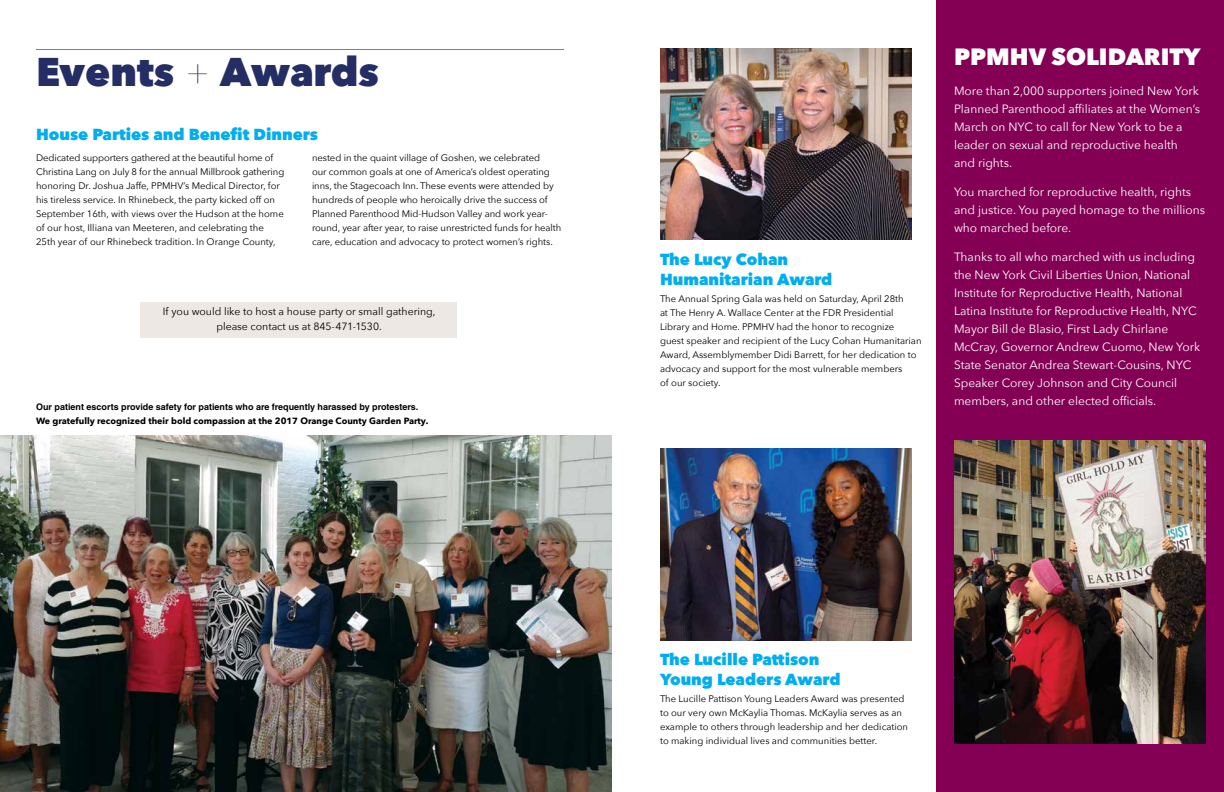
<style>
.page{position:relative;width:1224px;height:792px;background:#fff}
.page>*{position:absolute;margin:0;border:0;box-sizing:border-box;transform-origin:0 0}
.t1{font:800 40px "Avenir Next";letter-spacing:-.005em;color:#252d65}
.t2{font:800 23.5px "Avenir Next";color:#fff}
.t3{font:800 16px/20px "Avenir Next";color:#00aeef}
.t4{font:12px/18px "Avenir Next";color:#fff}
.t5{font:10.5px/15px "Avenir Next";color:#000;text-align:center}
.t6{font:9.5px/14px "Avenir Next";color:#000}
.t7{font:700 9px "Helvetica LT Std";color:#000}
.t8{font:700 9px "Avenir Next";color:#000}
.s1{font-weight:200}
</style>
<div class="page">
<hr style="left:36px;top:49px;width:528px;height:1px;background:#00aeef">
<div style="left:936px;top:0;width:288px;height:792px;background:#840055"></div>
<img style="left:954px;top:440px;width:252px;height:304px">
<img style="left:660px;top:48px;width:252px;height:192px">
<img style="left:660px;top:448px;width:252px;height:192px">
<img style="left:0;top:436px;width:612px;height:356px">
<div style="left:141px;top:302px;width:316px;height:36px;background:#ede8e3"></div>
<h1 class="t1" style="left:36px;top:47px;width:344px">Events <span class="s1">+</span> Awards</h1>
<h2 class="t2" style="left:954px;top:42px;width:248px">PPMHV Solidarity</h2>
<p class="t4" style="left:954px;top:81px;width:248px">More than 2,000 supporters joined New York Planned Parenthood affiliates at the Women’s March on NYC to call for N ew York to be a leader on sexual and reproductive health and rights.</p>
<p class="t4" style="left:954px;top:182px;width:253px">You marched for reproductive health, rights and justice. You payed homage to the millions who marched before.</p>
<p class="t4" style="left:954px;top:247px;width:248px">Thanks to all who marched with us including the New York Civil Liberties Union, National Institute for Reproductive Health, N ational Latina Institute for Reproductive Health, NYC Mayor Bill de Blasio, First Lady Chirlane McCray, Governor Andrew Cuomo, N ew York State Senator Andrea Stewart-Cousins, NYC Speaker Corey Johnson and City Council members, and other elected officials.</p>
<p class="t7" style="left:36px;top:401px;width:384px">Our patient escorts provide safety for patients who are frequently harassed by protesters.</p>
<p class="t8" style="left:36px;top:413px;width:394px">We gratefully recognized their bold compassion at the 2017 Orange County Garden Party.</p>
<h3 class="t3" style="left:36px;top:124px;width:284px">House Parties and Benefit Dinners</h3>
<p class="t6" style="left:36px;top:150px;width:250px">Dedicated supporters gathered at the beautiful home of Christina Lang on July 8 for the annual Millbrook gathering honoring Dr. Joshua Jaffe, PPMHV’s Medical Director, for his tireless service. In Rhinebeck, the party kicked off on September 16th, with views over the Hudson at the home of our host, Illiana van Meeteren, and celebrating the 25th year of our Rhinebeck tradition. In Orange County,</p>
<p class="t6" style="left:312px;top:150px;width:251px">nested in the quaint village of Goshen, we celebrated<br>our common goals at one of America’s oldest operating inns, the Stagecoach Inn. These events were attended by hundreds of people who heroically drive the success of Planned Parenthood Mid-Hudson Valley and work year&shy;round, year after year, to raise unrestricted funds for health care, education and advocacy to protect women’s rights.</p>
<h3 class="t3" style="left:660px;top:249px;width:174px">The Lucy Cohan<br>Humanitarian Award</h3>
<p class="t6" style="left:660px;top:291px;width:263px">The Annual Spring Gala was held on Saturday, April 28th<br>at The Henry A. Wallace Center at the FDR Presidential Library and Home. PPMHV had the honor to recognize<br>guest speaker and recipient of the Lucy Cohan Humanitarian Award, Assemblymember Didi Barrett, for her dedication to advocacy and support for the most vulnerable members<br>of our society.</p>
<p class="t5" style="left:163px;top:303px;width:274px">If you would like to host a house party or small gathering, please contact us at 845-471-1530.</p>
<h3 class="t3" style="left:660px;top:649px;width:182px">The Lucille Pattison<br>Young Leaders Award</h3>
<p class="t6" style="left:660px;top:691px;width:250px">The Lucille Pattison Young Leaders Award was presented to our very own McKaylia Thomas. McKaylia serves as an example to others through leadership and her dedication to making individual lives and communities better.</p>
</div>
